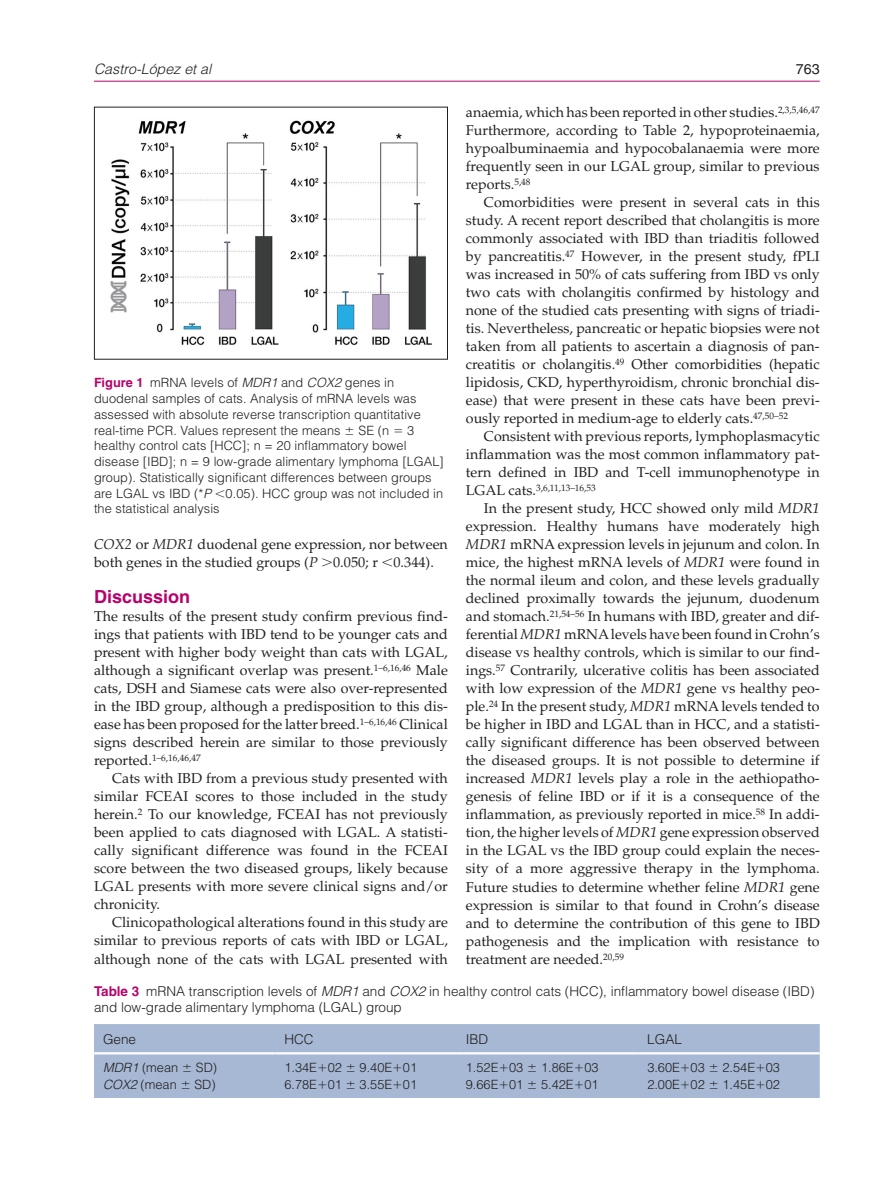
<style>
.page{position:relative;width:893px;height:1192px;background:#fff}
.page>*{position:absolute;margin:0;border:0;box-sizing:border-box;transform-origin:0 0}
.t1{font:700 18px "Helvetica LT Std";color:#b6036c}
.t2{font:14.25px/18px "Palatino LT Std";color:#231f20;text-align:justify}
.t3{font:italic 300 14.25px "Helvetica LT Std";color:#231f20}
.t4{font:14.25px "Helvetica LT Std";color:#231f20}
.t5{font:300 13.5px/15.8px "Helvetica LT Std";color:#231f20}
.t6{font:300 12.75px/15.8px "Helvetica LT Std";letter-spacing:.005em;color:#231f20}
.t7{font:9.3px "Palatino LT Std";color:#231f20}
.s1{font-weight:700;color:#b6036c}
.s2{font-style:italic}
.s3{font-size:14.25px}
</style>
<div class="page">
<hr style="left:94px;top:81px;width:725px;height:1px;background:#b6036c">
<img style="left:110px;top:120px;width:323px;height:226px">
<div style="left:94px;top:1024px;width:725px;height:73px;background:#a6b8d3"></div>
<hr style="left:94px;top:1052px;width:181px;height:2px;background:#fff">
<hr style="left:275px;top:1052px;width:181px;height:2px;background:#fff">
<hr style="left:456px;top:1052px;width:182px;height:2px;background:#fff">
<hr style="left:638px;top:1052px;width:181px;height:2px;background:#fff">
<svg style="left:183px;top:1063px;width:8px;height:8px"></svg>
<svg style="left:318px;top:1063px;width:8px;height:8px"></svg>
<svg style="left:347px;top:1063px;width:7px;height:8px"></svg>
<svg style="left:393px;top:1063px;width:8px;height:8px"></svg>
<svg style="left:500px;top:1063px;width:7px;height:8px"></svg>
<svg style="left:528px;top:1063px;width:7px;height:8px"></svg>
<svg style="left:575px;top:1063px;width:7px;height:8px"></svg>
<svg style="left:681px;top:1063px;width:7px;height:8px"></svg>
<svg style="left:709px;top:1063px;width:8px;height:8px"></svg>
<svg style="left:756px;top:1063px;width:7px;height:8px"></svg>
<svg style="left:182px;top:1081px;width:7px;height:7px"></svg>
<svg style="left:318px;top:1081px;width:8px;height:7px"></svg>
<svg style="left:347px;top:1081px;width:7px;height:7px"></svg>
<svg style="left:393px;top:1081px;width:8px;height:7px"></svg>
<svg style="left:500px;top:1081px;width:7px;height:7px"></svg>
<svg style="left:528px;top:1081px;width:7px;height:7px"></svg>
<svg style="left:575px;top:1081px;width:7px;height:7px"></svg>
<svg style="left:681px;top:1081px;width:7px;height:7px"></svg>
<svg style="left:709px;top:1081px;width:8px;height:7px"></svg>
<svg style="left:756px;top:1081px;width:7px;height:7px"></svg>
<p class="t3" style="left:94px;top:60px;width:119px">Castro-López et al</p>
<p class="t4" style="left:795px;top:61px;width:25px">763</p>
<p class="t6" style="left:94px;top:375px;width:328px"><span class="s1">Figure 1</span> mRNA levels of <span class="s2">MDR1</span> and <span class="s2">COX2</span> genes in duodenal samples of cats. Analysis of mRNA levels was assessed with absolute reverse transcription quantitative real-time PCR. Values represent the means</p>
<p class="t6" style="left:358px;top:422px;width:32px">SE (n</p>
<p class="t6" style="left:407px;top:422px;width:9px">3</p>
<p class="t6" style="left:94px;top:438px;width:351px">healthy control cats [HCC]; n = 20 inflammatory bowel disease [IBD]; n = 9 low-grade alimentary lymphoma [LGAL] group). Statistically significant differences between groups are LGAL vs IBD (*<span class="s2">P</span> 0.05). HCC group was not included in the statistical analysis</p>
<p class="t2" style="left:94px;top:535px;width:355px"><span class="s2">COX2</span> or <span class="s2">MDR1</span> duodenal gene expression, nor between both genes in the studied groups (<span class="s2">P</span> 0.050; r 0.344).</p>
<p class="t1" style="left:94px;top:586px;width:98px">Discussion</p>
<p class="t2" style="left:94px;top:607px;width:355px">The results of the present study confirm previous find&shy;ings that patients with IBD tend to be younger cats and present with higher body weight than cats with LGAL, although a significant overlap was present.<sup>1–6,16,46</sup> Male cats, DSH and Siamese cats were also over-represented in the IBD group, although a predisposition to this dis&shy;ease has been proposed for the latter breed.<sup>1–6,16,46</sup> Clinical signs described herein are similar to those previously</p>
<p class="t7" style="left:94px;top:752px;width:108px"><span class="s3">reported.</span>1–6,16,46,47</p>
<p class="t2" style="left:94px;top:769px;width:355px;text-indent:18px">Cats with IBD from a previous study presented with similar FCEAI scores to those included in the study herein.<sup>2</sup> To our knowledge, FCEAI has not previously been applied to cats diagnosed with LGAL. A statisti&shy;cally significant difference was found in the FCEAI score between the two diseased groups, likely because LGAL presents with more severe clinical signs and/or chronicity.</p>
<p class="t2" style="left:94px;top:913px;width:355px;text-indent:18px">Clinicopathological alterations found in this study are similar to previous reports of cats with IBD or LGAL, although none of the cats with LGAL presented with</p>
<p class="t2" style="left:465px;top:103px;width:355px">anaemia, which has been reported in other studies.<sup>2,3,5,46,47<br></sup>Furthermore, according to Table 2, hypoproteinaemia, hypoalbuminaemia and hypocobalanaemia were more frequently seen in our LGAL group, similar to previous reports.<sup>5,48</sup></p>
<p class="t2" style="left:465px;top:193px;width:355px;text-indent:18px">Comorbidities were present in several cats in this study. A recent report described that cholangitis is more commonly associated with IBD than triaditis followed by pancreatitis.<sup>47</sup> However, in the present study, fPLI was increased in 50% of cats suffering from IBD vs only two cats with cholangitis confirmed by histology and none of the studied cats presenting with signs of triadi&shy;tis. Nevertheless, pancreatic or hepatic biopsies were not taken from all patients to ascertain a diagnosis of pan&shy;creatitis or cholangitis.<sup>49</sup> Other comorbidities (hepatic lipidosis, CKD, hyperthyroidism, chronic bronchial dis&shy;ease) that were present in these cats have been previ&shy;ously reported in medium-age to elderly cats.<sup>47,50–52</sup></p>
<p class="t2" style="left:465px;top:427px;width:355px;text-indent:18px">Consistent with previous reports, lymphoplasmacytic inflammation was the most common inflammatory pat&shy;tern defined in IBD and T-cell immunophenotype in</p>
<p class="t7" style="left:465px;top:482px;width:131px"><span class="s3">LGAL cats.</span>3,6,11,13–16,53</p>
<p class="t2" style="left:465px;top:499px;width:355px;text-indent:18px">In the present study, HCC showed only mild <span class="s2">MDR1 </span>expression. Healthy humans have moderately high <span class="s2">MDR1</span> mRNA expression levels in jejunum and colon. In mice, the highest mRNA levels of <span class="s2">MDR1</span> were found in the normal ileum and colon, and these levels gradually declined proximally towards the jejunum, duodenum and stomach.<sup>21,54–56</sup> In humans with IBD, greater and dif&shy;ferential <span class="s2">MDR1</span> mRNA levels have been found in Crohn’s disease vs healthy controls, which is similar to our find&shy;ings.<sup>57</sup> Contrarily, ulcerative colitis has been associated with low expression of the <span class="s2">MDR1</span> gene vs healthy peo&shy;ple.<sup>24</sup> In the present study, <span class="s2">MDR1</span> mRNA levels tended to be higher in IBD and LGAL than in HCC, and a statisti&shy;cally significant difference has been observed between the diseased groups. It is not possible to determine if increased <span class="s2">MDR1</span> levels play a role in the aethiopatho&shy;genesis of feline IBD or if it is a consequence of the inflammation, as previously reported in mice.<sup>58</sup> In addi&shy;tion, the higher levels of <span class="s2">MDR1</span> gene expression observed in the LGAL vs the IBD group could explain the neces&shy;sity of a more aggressive therapy in the lymphoma.<br>Future studies to determine whether feline <span class="s2">MDR1</span> gene expression is similar to that found in Crohn’s disease and to determine the contribution of this gene to IBD pathogenesis and the implication with resistance to treatment are needed.<sup>20,59</sup></p>
<p class="t5" style="left:94px;top:983px;width:721px"><span class="s1">Table 3</span> mRNA transcription levels of <span class="s2">MDR1</span> and <span class="s2">COX2</span> in healthy control cats (HCC), inflammatory bowel disease (IBD) and low-grade alimentary lymphoma (LGAL) group</p>
<p class="t5" style="left:103px;top:1031px;width:35px">Gene</p>
<p class="t5" style="left:284px;top:1031px;width:31px">HCC</p>
<p class="t5" style="left:465px;top:1031px;width:24px">IBD</p>
<p class="t5" style="left:647px;top:1031px;width:36px">LGAL</p>
<p class="t6" style="left:103px;top:1059px;width:77px"><span class="s2">MDR1</span> (mean</p>
<p class="t6" style="left:196px;top:1059px;width:23px">SD)</p>
<p class="t6" style="left:284px;top:1059px;width:59px">1.34E 02</p>
<p class="t6" style="left:359px;top:1059px;width:59px">9.40E 01</p>
<p class="t6" style="left:465px;top:1059px;width:59px">1.52E 03</p>
<p class="t6" style="left:541px;top:1059px;width:59px">1.86E 03</p>
<p class="t6" style="left:647px;top:1059px;width:59px">3.60E 03</p>
<p class="t6" style="left:722px;top:1059px;width:59px">2.54E 03</p>
<p class="t6" style="left:103px;top:1076px;width:75px"><span class="s2">COX2</span> (mean</p>
<p class="t6" style="left:194px;top:1076px;width:23px">SD)</p>
<p class="t6" style="left:284px;top:1076px;width:59px">6.78E 01</p>
<p class="t6" style="left:359px;top:1076px;width:59px">3.55E 01</p>
<p class="t6" style="left:465px;top:1076px;width:59px">9.66E 01</p>
<p class="t6" style="left:541px;top:1076px;width:59px">5.42E 01</p>
<p class="t6" style="left:647px;top:1076px;width:59px">2.00E 02</p>
<p class="t6" style="left:722px;top:1076px;width:59px">1.45E 02</p>
</div>
